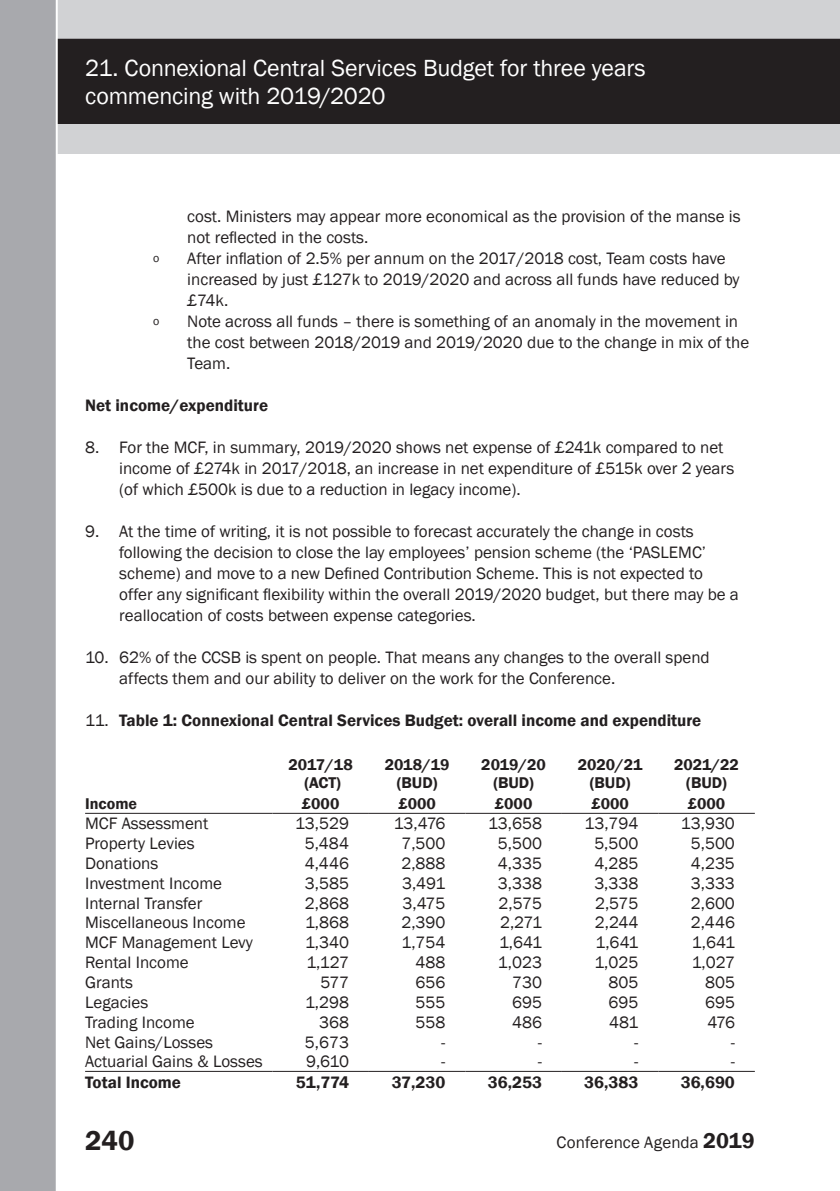
<style>
.page{position:relative;width:840px;height:1191px;background:#fff}
.page>*{position:absolute;margin:0;border:0;box-sizing:border-box;transform-origin:0 0}
.t1{font:600 28px "Franklin Gothic";color:#231f20}
.t2{font:24px/28px "Franklin Gothic";letter-spacing:-.01em;color:#fff}
.t3{font:17px/21px "Franklin Gothic";color:#231f20}
.t4{font:600 17px "Franklin Gothic";color:#231f20}
.New_new_table_text{font:600 16px/18px "Franklin Gothic";color:#231f20;text-align:center}
.t5{font:12px "Franklin Gothic";color:#231f20}
.s1{font-weight:400}
.s2{font-weight:600;font-size:22px}
</style>
<div class="page">
<div style="left:0;top:0;width:839px;height:154px;background:#d1d2d4"></div>
<div style="left:58px;top:39px;width:781px;height:85px;background:#231f20"></div>
<div style="left:0;top:0;width:58px;height:1191px;background:#a8a9ad"></div>
<hr style="left:85px;top:813px;width:187px;height:1px;background:#231f20">
<hr style="left:272px;top:813px;width:97px;height:1px;background:#231f20">
<hr style="left:369px;top:813px;width:96px;height:1px;background:#231f20">
<hr style="left:465px;top:813px;width:96px;height:1px;background:#231f20">
<hr style="left:561px;top:813px;width:97px;height:1px;background:#231f20">
<hr style="left:658px;top:813px;width:96px;height:1px;background:#231f20">
<hr style="left:85px;top:1070px;width:187px;height:1px;background:#231f20">
<hr style="left:272px;top:1070px;width:97px;height:1px;background:#231f20">
<hr style="left:369px;top:1070px;width:96px;height:1px;background:#231f20">
<hr style="left:465px;top:1070px;width:96px;height:1px;background:#231f20">
<hr style="left:561px;top:1070px;width:97px;height:1px;background:#231f20">
<hr style="left:658px;top:1070px;width:96px;height:1px;background:#231f20">
<h2 class="t2" style="left:85px;top:55px;width:562px">21. Connexional Central Services Budget for three years commencing with 2019/2020</h2>
<p class="t3" style="left:187px;top:206px;width:554px">cost. Ministers may appear more economical as the provision of the manse is not reflected in the costs.</p>
<p class="t5" style="left:153px;top:250px;width:8px">o</p>
<p class="t3" style="left:187px;top:248px;width:553px">After inflation of 2.5% per annum on the 2017/2018 cost, Team costs have increased by just £127k to 2019/2020 and across all funds have reduced by £74k.</p>
<p class="t5" style="left:153px;top:313px;width:8px">o</p>
<p class="t3" style="left:187px;top:311px;width:563px">Note across all funds – there is something of an anomaly in the movement in the cost between 2018/2019 and 2019/2020 due to the change in mix of the<br>Team.</p>
<p class="t4" style="left:85px;top:395px;width:184px">Net income/expenditure</p>
<p class="t3" style="left:119px;top:437px;width:616px;text-indent:-34px">8. For the MCF, in summary, 2019/2020 shows net expense of £241k compared to net income of £274k in 2017/2018, an increase in net expenditure of £515k over 2 years (of which £500k is due to a reduction in legacy income).</p>
<p class="t3" style="left:119px;top:521px;width:621px;text-indent:-34px">9. At the time of writing, it is not possible to forecast accurately the change in costs following the decision to close the lay employees’ pension scheme (the ‘PASLEMC’ scheme) and move to a new Defined Contribution Scheme. This is not expected to offer any significant flexibility within the overall 2019/2020 budget, but there may be a reallocation of costs between expense categories.</p>
<p class="t3" style="left:119px;top:647px;width:591px;text-indent:-34px">10. 62% of the CCSB is spent on people. That means any changes to the overall spend affects them and our ability to deliver on the work for the Conference.</p>
<p class="t4" style="left:85px;top:710px;width:617px"><span class="s1">11.</span> Table 1: Connexional Central Services Budget: overall income and expenditure</p>
<p class="New_new_table_text" style="left:288px;top:756px;width:66px">2017/18</p>
<p class="New_new_table_text" style="left:304px;top:774px;width:38px">(ACT)</p>
<p class="New_new_table_text" style="left:384px;top:756px;width:66px">2018/19 (BUD)</p>
<p class="New_new_table_text" style="left:481px;top:756px;width:66px">2019/20 (BUD)</p>
<p class="New_new_table_text" style="left:577px;top:756px;width:66px">2020/21 (BUD)</p>
<p class="New_new_table_text" style="left:673px;top:756px;width:66px">2021/22 (BUD)</p>
<p class="New_new_table_text" style="left:85px;top:794px;width:53px">Income</p>
<p class="New_new_table_text" style="left:302px;top:794px;width:39px">£000</p>
<p class="New_new_table_text" style="left:398px;top:794px;width:39px">£000</p>
<p class="New_new_table_text" style="left:494px;top:794px;width:39px">£000</p>
<p class="New_new_table_text" style="left:591px;top:794px;width:39px">£000</p>
<p class="New_new_table_text" style="left:687px;top:794px;width:39px">£000</p>
<p class="t3" style="left:85px;top:813px;width:125px">MCF Assessment</p>
<p class="t3" style="left:295px;top:813px;width:55px">13,529</p>
<p class="t3" style="left:393px;top:813px;width:53px">13,476</p>
<p class="t3" style="left:487px;top:813px;width:55px">13,658</p>
<p class="t3" style="left:584px;top:813px;width:55px">13,794</p>
<p class="t3" style="left:680px;top:813px;width:55px">13,930</p>
<p class="t3" style="left:85px;top:833px;width:111px">Property Levies</p>
<p class="t3" style="left:304px;top:833px;width:46px">5,484</p>
<p class="t3" style="left:401px;top:833px;width:46px">7,500</p>
<p class="t3" style="left:497px;top:833px;width:46px">5,500</p>
<p class="t3" style="left:594px;top:833px;width:46px">5,500</p>
<p class="t3" style="left:690px;top:833px;width:46px">5,500</p>
<p class="t3" style="left:85px;top:853px;width:75px">Donations</p>
<p class="t3" style="left:304px;top:853px;width:46px">4,446</p>
<p class="t3" style="left:401px;top:853px;width:46px">2,888</p>
<p class="t3" style="left:497px;top:853px;width:46px">4,335</p>
<p class="t3" style="left:594px;top:853px;width:46px">4,285</p>
<p class="t3" style="left:690px;top:853px;width:46px">4,235</p>
<p class="t3" style="left:85px;top:873px;width:138px">Investment Income</p>
<p class="t3" style="left:305px;top:873px;width:46px">3,585</p>
<p class="t3" style="left:402px;top:873px;width:45px">3,491</p>
<p class="t3" style="left:497px;top:873px;width:46px">3,338</p>
<p class="t3" style="left:594px;top:873px;width:46px">3,338</p>
<p class="t3" style="left:690px;top:873px;width:46px">3,333</p>
<p class="t3" style="left:85px;top:892px;width:119px">Internal Transfer</p>
<p class="t3" style="left:305px;top:892px;width:46px">2,868</p>
<p class="t3" style="left:402px;top:892px;width:45px">3,475</p>
<p class="t3" style="left:498px;top:892px;width:45px">2,575</p>
<p class="t3" style="left:594px;top:892px;width:45px">2,575</p>
<p class="t3" style="left:690px;top:892px;width:46px">2,600</p>
<p class="t3" style="left:85px;top:912px;width:162px">Miscellaneous Income</p>
<p class="t3" style="left:305px;top:912px;width:45px">1,868</p>
<p class="t3" style="left:401px;top:912px;width:46px">2,390</p>
<p class="t3" style="left:499px;top:912px;width:43px">2,271</p>
<p class="t3" style="left:594px;top:912px;width:45px">2,244</p>
<p class="t3" style="left:690px;top:912px;width:46px">2,446</p>
<p class="t3" style="left:85px;top:932px;width:169px">MCF Management Levy</p>
<p class="t3" style="left:305px;top:932px;width:45px">1,340</p>
<p class="t3" style="left:401px;top:932px;width:45px">1,754</p>
<p class="t3" style="left:498px;top:932px;width:44px">1,641</p>
<p class="t3" style="left:595px;top:932px;width:44px">1,641</p>
<p class="t3" style="left:691px;top:932px;width:44px">1,641</p>
<p class="t3" style="left:85px;top:952px;width:105px">Rental Income</p>
<p class="t3" style="left:306px;top:952px;width:44px">1,127</p>
<p class="t3" style="left:415px;top:952px;width:31px">488</p>
<p class="t3" style="left:497px;top:952px;width:45px">1,023</p>
<p class="t3" style="left:594px;top:952px;width:45px">1,025</p>
<p class="t3" style="left:691px;top:952px;width:45px">1,027</p>
<p class="t3" style="left:85px;top:972px;width:49px">Grants</p>
<p class="t3" style="left:320px;top:972px;width:30px">577</p>
<p class="t3" style="left:415px;top:972px;width:31px">656</p>
<p class="t3" style="left:512px;top:972px;width:31px">730</p>
<p class="t3" style="left:608px;top:972px;width:31px">805</p>
<p class="t3" style="left:704px;top:972px;width:31px">805</p>
<p class="t3" style="left:85px;top:992px;width:65px">Legacies</p>
<p class="t3" style="left:305px;top:992px;width:45px">1,298</p>
<p class="t3" style="left:415px;top:992px;width:31px">555</p>
<p class="t3" style="left:512px;top:992px;width:31px">695</p>
<p class="t3" style="left:608px;top:992px;width:31px">695</p>
<p class="t3" style="left:704px;top:992px;width:31px">695</p>
<p class="t3" style="left:85px;top:1012px;width:111px">Trading Income</p>
<p class="t3" style="left:319px;top:1012px;width:31px">368</p>
<p class="t3" style="left:415px;top:1012px;width:31px">558</p>
<p class="t3" style="left:512px;top:1012px;width:31px">486</p>
<p class="t3" style="left:609px;top:1012px;width:31px">481</p>
<p class="t3" style="left:707px;top:1012px;width:29px">476</p>
<p class="t3" style="left:85px;top:1031px;width:129px">Net Gains/Losses</p>
<p class="t3" style="left:305px;top:1031px;width:46px">5,673</p>
<p class="t3" style="left:441px;top:1031px;width:6px">-</p>
<p class="t3" style="left:537px;top:1031px;width:6px">-</p>
<p class="t3" style="left:634px;top:1031px;width:6px">-</p>
<p class="t3" style="left:730px;top:1031px;width:6px">-</p>
<p class="t3" style="left:85px;top:1051px;width:179px">Actuarial Gains &amp; Losses</p>
<p class="t3" style="left:306px;top:1051px;width:44px">9,610</p>
<p class="t3" style="left:441px;top:1051px;width:6px">-</p>
<p class="t3" style="left:537px;top:1051px;width:6px">-</p>
<p class="t3" style="left:634px;top:1051px;width:6px">-</p>
<p class="t3" style="left:730px;top:1051px;width:6px">-</p>
<p class="t4" style="left:85px;top:1071px;width:97px">Total Income</p>
<p class="t4" style="left:296px;top:1071px;width:55px">51,774</p>
<p class="t4" style="left:391px;top:1071px;width:55px">37,230</p>
<p class="t4" style="left:487px;top:1071px;width:56px">36,253</p>
<p class="t4" style="left:584px;top:1071px;width:56px">36,383</p>
<p class="t4" style="left:680px;top:1071px;width:56px">36,690</p>
<h1 class="t1" style="left:85px;top:1123px;width:51px">240</h1>
<p class="t3" style="left:556px;top:1131px;width:200px">Conference Agenda <span class="s2">2019</span></p>
</div>
